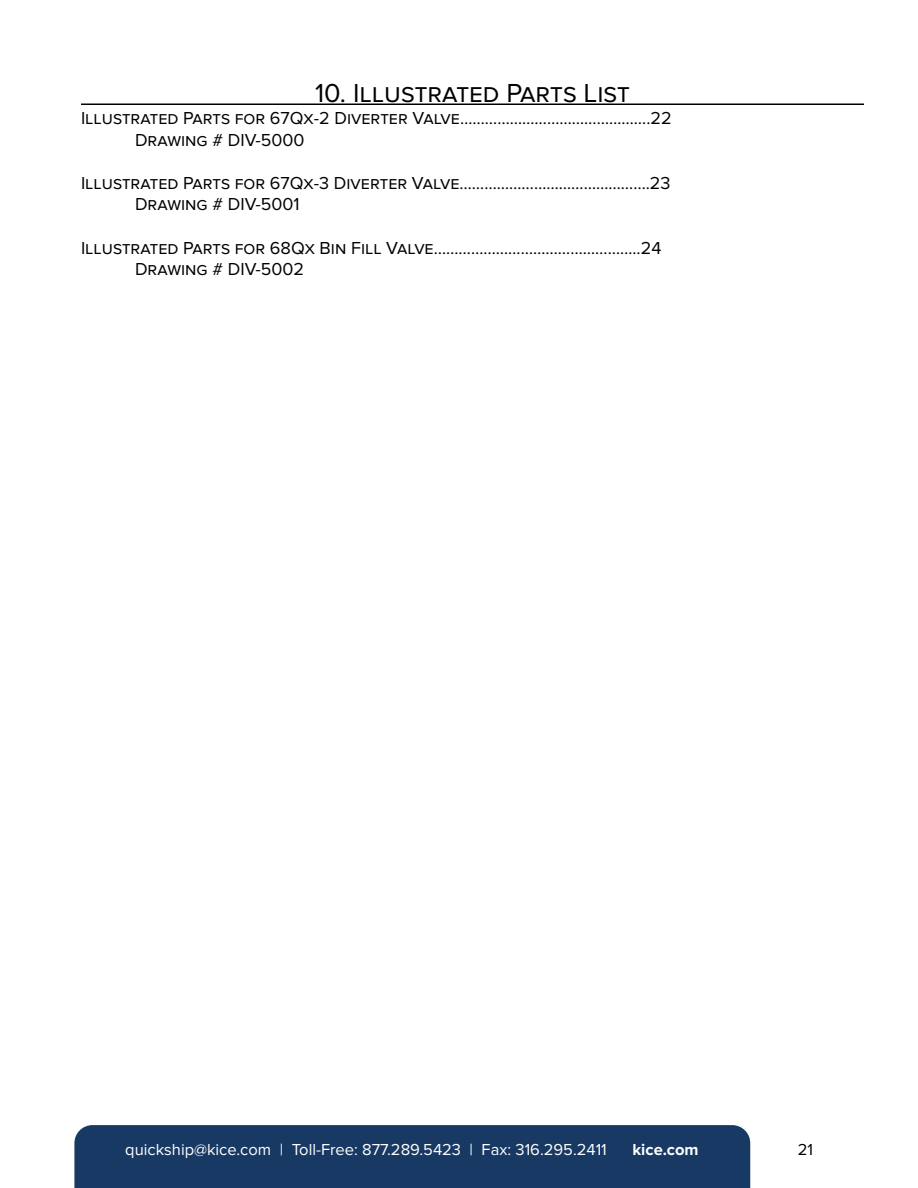
<style>
.page{position:relative;width:918px;height:1188px;background:#fff}
.page>*{position:absolute;margin:0;border:0;box-sizing:border-box;transform-origin:0 0}
.t1{font:27px "Proxima Nova";color:#000}
.t2{font:18px/21.6px "Proxima Nova";color:#000}
.t3{font:16.5px "Proxima Nova";color:#fff}
.t4{font:700 16.5px "Proxima Nova";color:#fff}
.t5{font:16.5px "Proxima Nova";color:#000}
</style>
<div class="page">
<div style="left:74px;top:1125px;width:676px;height:63px;background:#173963"></div>
<hr style="left:81px;top:104px;width:783px;height:1px;background:#000">
<h1 class="t1" style="left:315px;top:78px;width:316px">10. Illustrated Parts List</h1>
<p class="t2" style="left:135px;top:107px;width:538px;text-indent:-54px">Illustrated Parts for 67Qx-2 Diverter Valve……………………………………….22<br>Drawing # DIV-5000</p>
<p class="t2" style="left:135px;top:172px;width:537px;text-indent:-54px">Illustrated Parts for 67Qx-3 Diverter Valve……………………………………….23<br>Drawing # DIV-5001</p>
<p class="t2" style="left:135px;top:237px;width:528px;text-indent:-54px">Illustrated Parts for 68Qx Bin Fill Valve…………………………………………..24<br>Drawing # DIV-5002</p>
<p class="t3" style="left:125px;top:1140px;width:483px">quickship@kice.com | Toll-Free: 877.289.5423 | Fax: 316.295.2411</p>
<p class="t4" style="left:632px;top:1140px;width:68px">kice.com</p>
<p class="t5" style="left:798px;top:1140px;width:17px">21</p>
</div>
